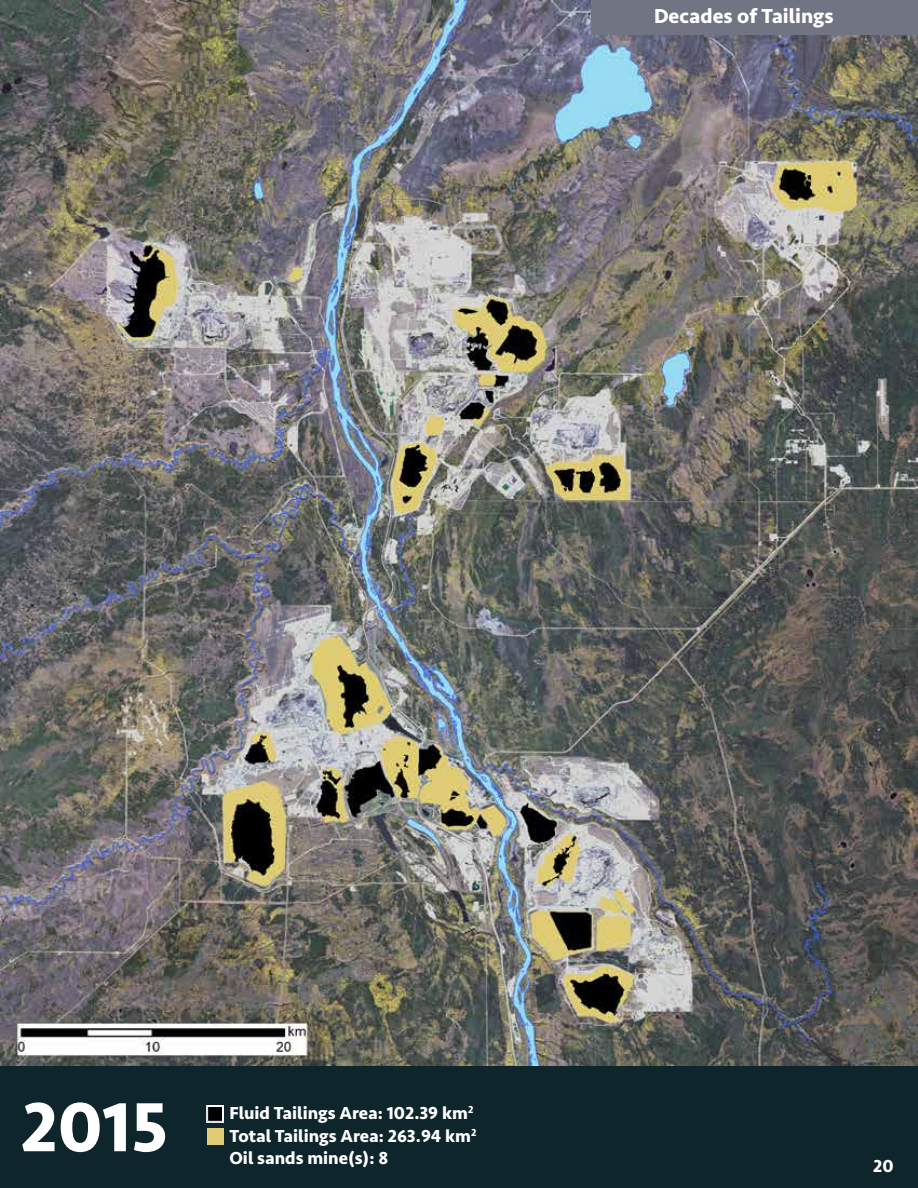
<style>
.page{position:relative;width:918px;height:1188px;background:#fff}
.page>*{position:absolute;margin:0;border:0;box-sizing:border-box;transform-origin:0 0}
.t1{font:700 72px "Seravek Basic";color:#fff}
.t2{font:700 21px "Seravek Basic";color:#fff}
.t3{font:700 18px/22.4px "Seravek Basic";color:#fff}
</style>
<div class="page">
<img style="left:1px;top:0;width:917px;height:1066px">
<div style="left:1px;top:1066px;width:917px;height:122px;background:#0d252b"></div>
<div style="left:591px;top:0;width:327px;height:35px;background:#707483"></div>
<svg style="left:206px;top:1105px;width:18px;height:18px"></svg>
<div style="left:208px;top:1106px;width:15px;height:15px;border:1px solid #fff"></div>
<div style="left:207px;top:1128px;width:16px;height:16px;background:#dfcc74"></div>
<p class="t2" style="left:654px;top:3px;width:181px">Decades of Tailings</p>
<h1 class="t1" style="left:21px;top:1083px;width:149px">2015</h1>
<p class="t3" style="left:230px;top:1102px;width:248px">Fluid Tailings Area: 102.39 km<sup>2<br></sup>Total Tailings Area: 263.94 km<sup>2<br></sup>Oil sands mine(s): 8</p>
<p class="t3" style="left:873px;top:1154px;width:22px">20</p>
</div>
